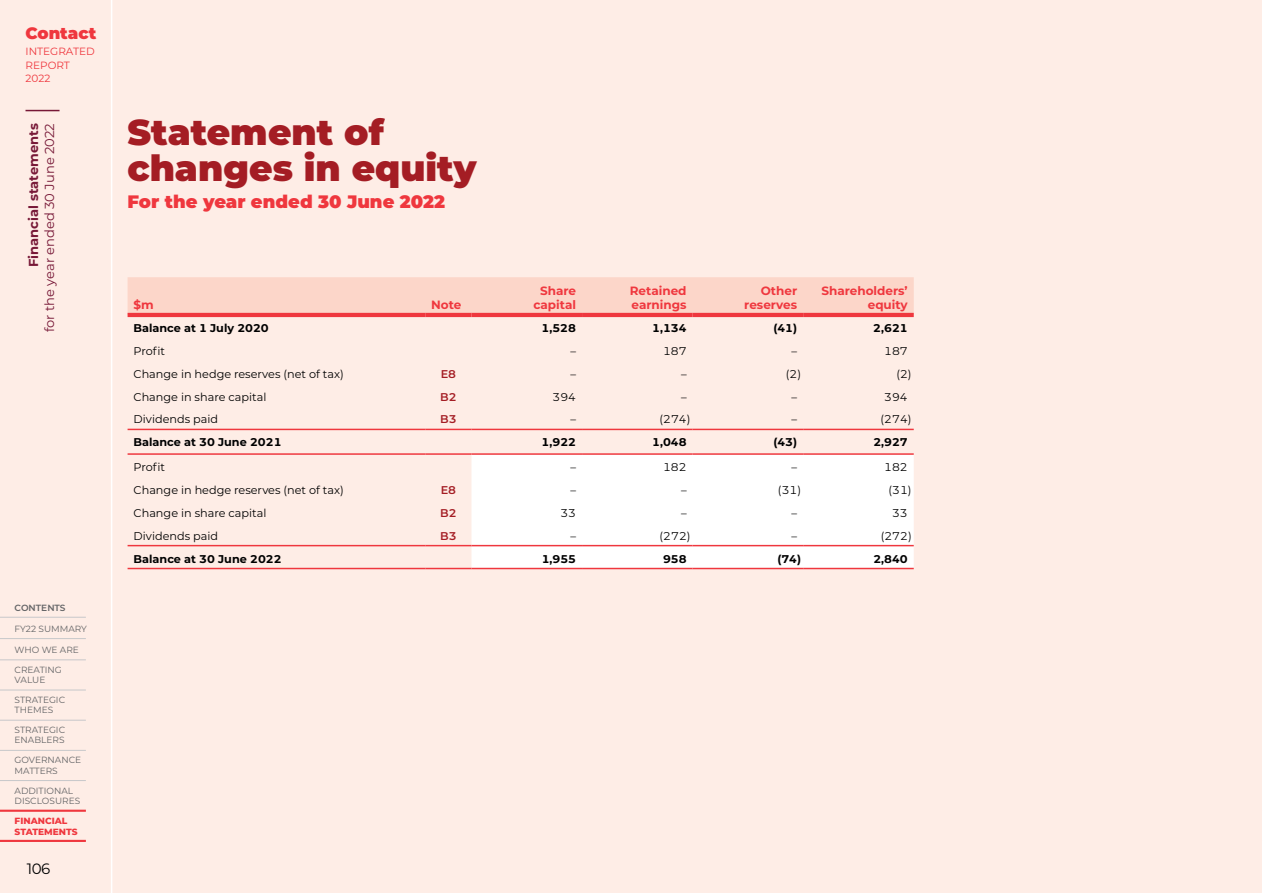
<style>
.page{position:relative;width:1263px;height:893px;background:#fff}
.page>*{position:absolute;margin:0;border:0;box-sizing:border-box;transform-origin:0 0}
.t1{font:900 36px/36px "Montserrat";color:#a41d24}
.t2{font:900 18px "Montserrat";color:#ef373e}
.t3{font:900 16.5px "Montserrat";color:#ef373e}
.t4{font:15px "Montserrat";color:#000}
.t5{font:13.05px "Montserrat";color:#771837}
.t6{font:700 13.05px "Montserrat";color:#771837}
.t7{font:700 12px/14.1px "Montserrat";color:#ef373e;text-align:right}
.t8{font:11.25px "Montserrat";color:#000}
.t9{font:700 11.25px "Montserrat";color:#000}
.t10{font:600 11.25px "Montserrat";color:#a41d24}
.t11{font:10.5px/13.5px "Montserrat";color:#ef373e}
.t12{font:9px/10.5px "Montserrat";color:#636466}
.t13{font:800 9px/10.5px "Montserrat";color:#ef373e}
.t14{font:600 9px "Montserrat";color:#636466}
</style>
<div class="page">
<div style="left:0;top:0;width:1262px;height:893px;background:#feede6"></div>
<div style="left:128px;top:277px;width:786px;height:36px;background:#fcd6c9"></div>
<div style="left:471px;top:455px;width:443px;height:113px;background:#fff"></div>
<hr style="left:128px;top:429px;width:297px;height:1px;background:#ef373e">
<hr style="left:425px;top:429px;width:46px;height:1px;background:#ef373e">
<hr style="left:471px;top:429px;width:111px;height:1px;background:#ef373e">
<hr style="left:582px;top:429px;width:111px;height:1px;background:#ef373e">
<hr style="left:693px;top:429px;width:110px;height:1px;background:#ef373e">
<hr style="left:803px;top:429px;width:111px;height:1px;background:#ef373e">
<hr style="left:128px;top:453px;width:297px;height:2px;background:#ef373e">
<hr style="left:425px;top:453px;width:46px;height:2px;background:#ef373e">
<hr style="left:471px;top:453px;width:111px;height:2px;background:#ef373e">
<hr style="left:582px;top:453px;width:111px;height:2px;background:#ef373e">
<hr style="left:693px;top:453px;width:110px;height:2px;background:#ef373e">
<hr style="left:803px;top:453px;width:111px;height:2px;background:#ef373e">
<hr style="left:128px;top:545px;width:297px;height:1px;background:#ef373e">
<hr style="left:425px;top:545px;width:46px;height:1px;background:#ef373e">
<hr style="left:471px;top:545px;width:111px;height:1px;background:#ef373e">
<hr style="left:582px;top:545px;width:111px;height:1px;background:#ef373e">
<hr style="left:693px;top:545px;width:110px;height:1px;background:#ef373e">
<hr style="left:803px;top:545px;width:111px;height:1px;background:#ef373e">
<hr style="left:128px;top:568px;width:297px;height:1px;background:#ef373e">
<hr style="left:425px;top:568px;width:46px;height:1px;background:#ef373e">
<hr style="left:471px;top:568px;width:111px;height:1px;background:#ef373e">
<hr style="left:582px;top:568px;width:111px;height:1px;background:#ef373e">
<hr style="left:693px;top:568px;width:110px;height:1px;background:#ef373e">
<hr style="left:803px;top:568px;width:111px;height:1px;background:#ef373e">
<hr style="left:128px;top:313px;width:297px;height:4px;background:#ef373e">
<hr style="left:425px;top:313px;width:46px;height:4px;background:#ef373e">
<hr style="left:471px;top:313px;width:111px;height:4px;background:#ef373e">
<hr style="left:582px;top:313px;width:111px;height:4px;background:#ef373e">
<hr style="left:693px;top:313px;width:110px;height:4px;background:#ef373e">
<hr style="left:803px;top:313px;width:111px;height:4px;background:#ef373e">
<hr style="left:111px;top:0;width:1px;height:893px;background:#fff">
<hr style="left:26px;top:110px;width:34px;height:1px;background:#771837">
<hr style="left:0;top:780px;width:86px;height:1px;background:#c7c8ca">
<hr style="left:0;top:810px;width:86px;height:2px;background:#ef373e">
<hr style="left:0;top:840px;width:86px;height:2px;background:#ef373e">
<hr style="left:0;top:750px;width:86px;height:1px;background:#c7c8ca">
<hr style="left:0;top:690px;width:86px;height:1px;background:#c7c8ca">
<hr style="left:0;top:660px;width:86px;height:1px;background:#c7c8ca">
<hr style="left:0;top:638px;width:86px;height:1px;background:#c7c8ca">
<hr style="left:0;top:720px;width:86px;height:1px;background:#c7c8ca">
<hr style="left:0;top:617px;width:86px;height:1px;background:#c7c8ca">
<h3 class="t3" style="left:26px;top:21px;width:72px">Contact</h3>
<p class="t11" style="left:26px;top:45px;width:71px">INTEGRATED<br>REPORT<br>2022</p>
<p class="t6" style="left:24px;top:267px;width:145px;rotate:-90deg">Financial statements</p>
<p class="t5" style="left:41px;top:332px;width:210px;rotate:-90deg">for the year ended 30 June 2022</p>
<p class="t14" style="left:15px;top:601px;width:53px">CONTENTS</p>
<p class="t12" style="left:15px;top:623px;width:74px">FY22 SUMMARY</p>
<p class="t12" style="left:15px;top:644px;width:66px">WHO WE ARE</p>
<p class="t12" style="left:15px;top:664px;width:49px">CREATING<br>VALUE</p>
<p class="t12" style="left:15px;top:694px;width:52px">STRATEGIC<br>THEMES</p>
<p class="t12" style="left:15px;top:724px;width:52px">STRATEGIC<br>ENABLERS</p>
<p class="t12" style="left:15px;top:755px;width:68px">GOVERNANCE<br>MATTERS</p>
<p class="t12" style="left:15px;top:785px;width:67px">ADDITIONAL<br>DISCLOSURES</p>
<p class="t13" style="left:15px;top:815px;width:65px">FINANCIAL<br>STATEMENTS</p>
<h3 class="t4" style="left:27px;top:858px;width:25px">106</h3>
<h1 class="t1" style="left:128px;top:112px;width:351px">Statement of changes in equity</h1>
<h2 class="t2" style="left:128px;top:188px;width:319px">For the year ended 30 June 2022</h2>
<p class="t7" style="left:134px;top:297px;width:22px">$m</p>
<p class="t7" style="left:431px;top:297px;width:32px">Note</p>
<p class="t7" style="left:533px;top:283px;width:44px;text-align:center">Share capital</p>
<p class="t7" style="left:630px;top:283px;width:58px;text-align:left">Retained earnings</p>
<p class="t7" style="left:744px;top:283px;width:54px">Other reserves</p>
<p class="t7" style="left:821px;top:283px;width:88px">Shareholders’ equity</p>
<p class="t9" style="left:134px;top:320px;width:137px">Balance at 1 July 2020</p>
<p class="t9" style="left:542px;top:320px;width:36px">1,528</p>
<p class="t9" style="left:652px;top:320px;width:36px">1,134</p>
<p class="t9" style="left:773px;top:320px;width:25px">(41)</p>
<p class="t9" style="left:873px;top:320px;width:36px">2,621</p>
<p class="t8" style="left:134px;top:343px;width:33px">Profit</p>
<p class="t8" style="left:570px;top:343px;width:7px">–</p>
<p class="t8" style="left:663px;top:343px;width:25px">187</p>
<p class="t8" style="left:791px;top:343px;width:7px">–</p>
<p class="t8" style="left:884px;top:343px;width:25px">187</p>
<p class="t8" style="left:134px;top:366px;width:212px">Change in hedge reserves (net of tax)</p>
<p class="t10" style="left:441px;top:366px;width:17px">E8</p>
<p class="t8" style="left:570px;top:366px;width:7px">–</p>
<p class="t8" style="left:681px;top:366px;width:7px">–</p>
<p class="t8" style="left:786px;top:366px;width:17px">(2)</p>
<p class="t8" style="left:896px;top:366px;width:17px">(2)</p>
<p class="t8" style="left:134px;top:389px;width:134px">Change in share capital</p>
<p class="t10" style="left:440px;top:389px;width:18px">B2</p>
<p class="t8" style="left:552px;top:389px;width:25px">394</p>
<p class="t8" style="left:681px;top:389px;width:7px">–</p>
<p class="t8" style="left:791px;top:389px;width:7px">–</p>
<p class="t8" style="left:884px;top:389px;width:25px">394</p>
<p class="t8" style="left:134px;top:412px;width:86px">Dividends paid</p>
<p class="t10" style="left:440px;top:411px;width:18px">B3</p>
<p class="t8" style="left:570px;top:412px;width:7px">–</p>
<p class="t8" style="left:659px;top:412px;width:33px">(274)</p>
<p class="t8" style="left:791px;top:412px;width:7px">–</p>
<p class="t8" style="left:881px;top:412px;width:33px">(274)</p>
<p class="t9" style="left:134px;top:434px;width:149px">Balance at 30 June 2021</p>
<p class="t9" style="left:542px;top:434px;width:36px">1,922</p>
<p class="t9" style="left:652px;top:434px;width:36px">1,048</p>
<p class="t9" style="left:773px;top:434px;width:25px">(43)</p>
<p class="t9" style="left:873px;top:434px;width:36px">2,927</p>
<p class="t8" style="left:134px;top:459px;width:33px">Profit</p>
<p class="t8" style="left:570px;top:459px;width:7px">–</p>
<p class="t8" style="left:663px;top:459px;width:25px">182</p>
<p class="t8" style="left:792px;top:459px;width:7px">–</p>
<p class="t8" style="left:884px;top:459px;width:25px">182</p>
<p class="t8" style="left:134px;top:482px;width:212px">Change in hedge reserves (net of tax)</p>
<p class="t10" style="left:441px;top:482px;width:17px">E8</p>
<p class="t8" style="left:570px;top:482px;width:7px">–</p>
<p class="t8" style="left:681px;top:482px;width:7px">–</p>
<p class="t8" style="left:778px;top:482px;width:25px">(31)</p>
<p class="t8" style="left:888px;top:482px;width:25px">(31)</p>
<p class="t8" style="left:134px;top:505px;width:134px">Change in share capital</p>
<p class="t10" style="left:440px;top:505px;width:18px">B2</p>
<p class="t8" style="left:560px;top:505px;width:17px">33</p>
<p class="t8" style="left:681px;top:505px;width:7px">–</p>
<p class="t8" style="left:792px;top:505px;width:7px">–</p>
<p class="t8" style="left:892px;top:505px;width:17px">33</p>
<p class="t8" style="left:134px;top:528px;width:86px">Dividends paid</p>
<p class="t10" style="left:440px;top:528px;width:18px">B3</p>
<p class="t8" style="left:570px;top:528px;width:7px">–</p>
<p class="t8" style="left:659px;top:528px;width:33px">(272)</p>
<p class="t8" style="left:792px;top:528px;width:7px">–</p>
<p class="t8" style="left:881px;top:528px;width:33px">(272)</p>
<p class="t9" style="left:134px;top:550px;width:149px">Balance at 30 June 2022</p>
<p class="t9" style="left:542px;top:550px;width:36px">1,955</p>
<p class="t9" style="left:663px;top:550px;width:25px">958</p>
<p class="t9" style="left:777px;top:550px;width:25px">(74)</p>
<p class="t9" style="left:873px;top:550px;width:36px">2,840</p>
</div>
